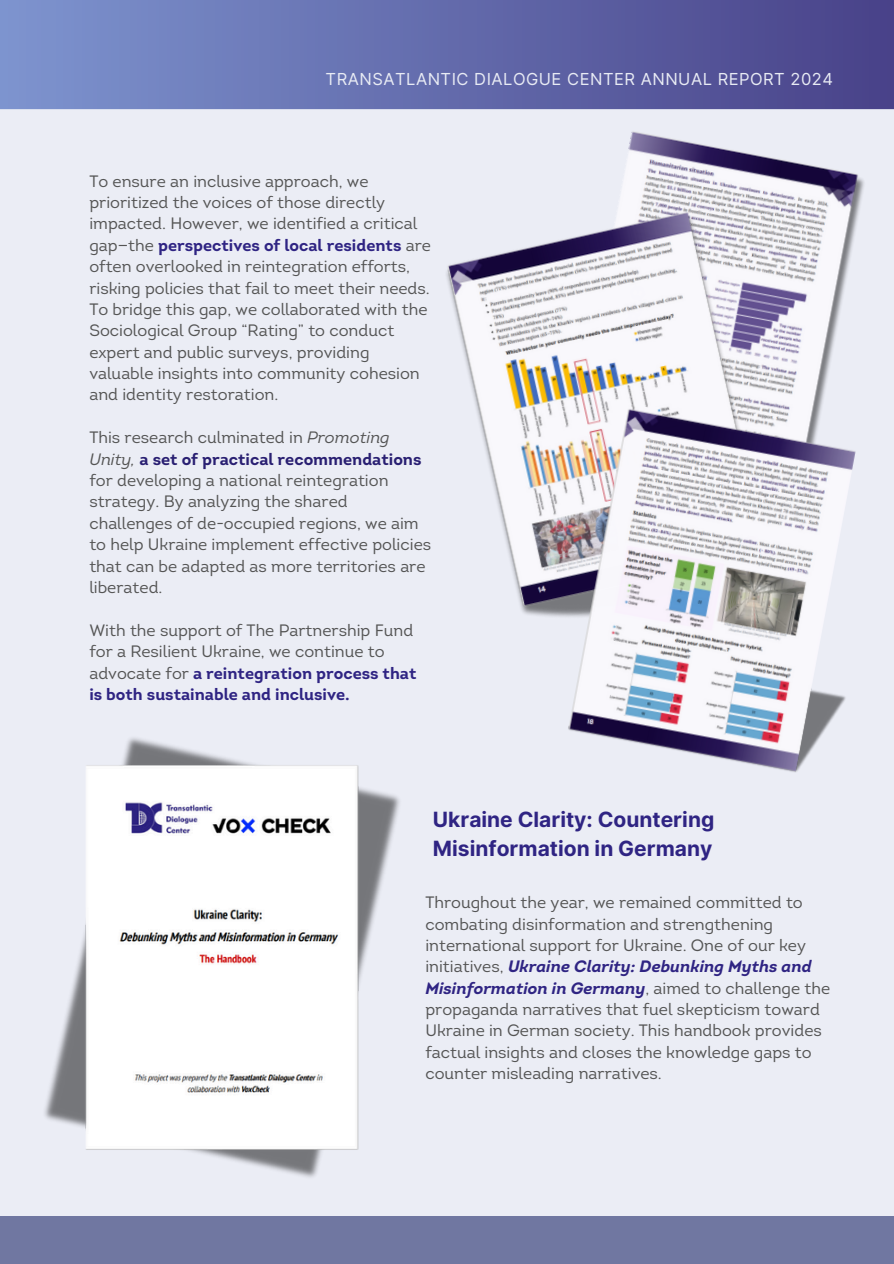
<style>
.page{position:relative;width:894px;height:1264px;background:#fff}
.page>*{position:absolute;margin:0;border:0;box-sizing:border-box;transform-origin:0 0}
.t1{font:700 21px/29.2px "Inter";color:#2f2483}
.t2{font:16.5px/21.3px "Intro";color:#545454}
.t3{font:16.5px "Inter";letter-spacing:.03em;color:#e8ebf4}
.s1{font-weight:700;color:#2f2483}
.s2{font-style:italic}
.s3{font-weight:700;color:#291f72}
.s4{font-weight:700;font-style:italic;color:#2f2483}
</style>
<div class="page">
<div style="left:0;top:0;width:893px;height:109px;background:linear-gradient(to right,#7e94cf,#484289)"></div>
<div style="left:0;top:109px;width:893px;height:1106px;background:#e8ebf4"></div>
<div style="left:0;top:1215px;width:893px;height:48px;background:#7077a1"></div>
<img style="left:618px;top:131px;width:246px;height:249px">
<img style="left:446px;top:208px;width:337px;height:409px">
<img style="left:560px;top:380px;width:296px;height:392px">
<img style="left:44px;top:738px;width:356px;height:439px">
<p class="t3" style="left:325px;top:69px;width:509px">TRANSATLANTIC DIALOGUE CENTER ANNUAL REPORT 2024</p>
<p class="t2" style="left:89px;top:172px;width:343px">To ensure an inclusive approach, we prioritized the voices of those directly impacted. However, we identified a critical gap—the <span class="s1">perspectives of local residents</span> are often overlooked in reintegration efforts, risking policies that fail to meet their needs.<br>To bridge this gap, we collaborated with the Sociological Group “Rating” to conduct expert and public surveys, providing valuable insights into community cohesion and identity restoration.</p>
<p class="t2" style="left:89px;top:428px;width:343px">This research culminated in <span class="s2">Promoting Unity,</span> <span class="s3">a set of practical recommendations </span>for developing a national reintegration strategy. By analyzing the shared challenges of de-occupied regions, we aim to help Ukraine implement effective policies that can be adapted as more territories are liberated.</p>
<p class="t2" style="left:89px;top:621px;width:328px">With the support of The Partnership Fund for a Resilient Ukraine, we continue to advocate for <span class="s1">a reintegration process that is both sustainable and inclusive.</span></p>
<p class="t1" style="left:432px;top:804px;width:283px">Ukraine Clarity: Countering<br>Misinformation in Germany</p>
<p class="t2" style="left:425px;top:893px;width:406px">Throughout the year, we remained committed to combating disinformation and strengthening international support for Ukraine. One of our key initiatives, <span class="s4">Ukraine Clarity: Debunking Myths and Misinformation in Germany</span>, aimed to challenge the propaganda narratives that fuel skepticism toward Ukraine in German society. This handbook provides factual insights and closes the knowledge gaps to counter misleading narratives.</p>
</div>
